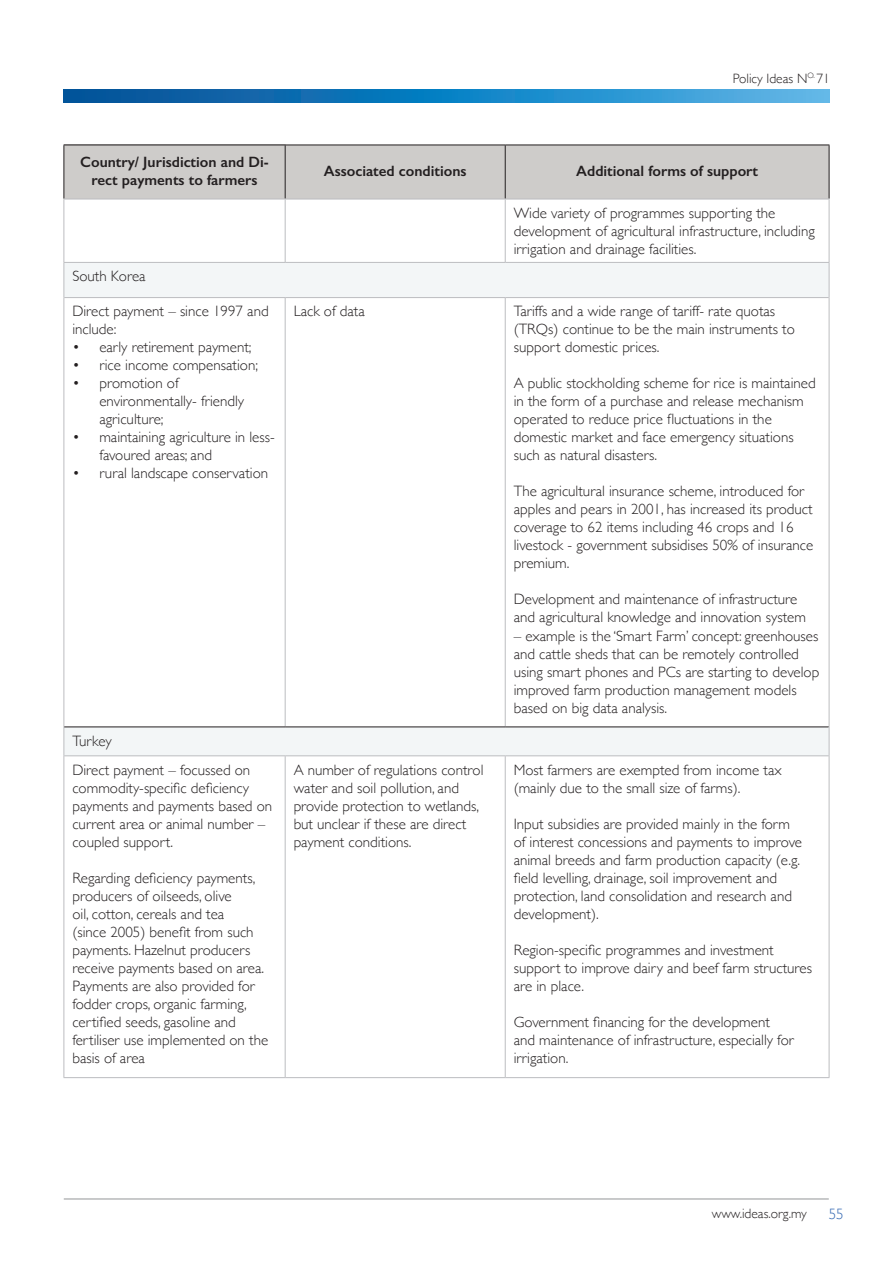
<style>
.page{position:relative;width:893px;height:1263px;background:#fff}
.page>*{position:absolute;margin:0;border:0;box-sizing:border-box;transform-origin:0 0}
.t1{font:300 15px/18px "Gill Sans";color:#231f20}
.t2{font:600 15px/18px "Gill Sans";color:#231f20;text-align:center}
.t3{font:300 15px "Gill Sans";color:#3267b2}
.t4{font:300 13.5px "Gill Sans";color:#231f20}
</style>
<div class="page">
<svg style="left:64px;top:89px;width:765px;height:14px;background:#1f81c0"></svg>
<hr style="left:64px;top:1198px;width:765px;height:1px;background:#939598">
<div style="left:64px;top:145px;width:221px;height:54px;background:#ceccca"></div>
<div style="left:286px;top:146px;width:543px;height:53px;background:#ceccca"></div>
<svg style="left:65px;top:263px;width:764px;height:492px"></svg>
<hr style="left:64px;top:298px;width:1px;height:429px;background:#bcbdc0">
<hr style="left:64px;top:756px;width:1px;height:321px;background:#bcbdc0">
<hr style="left:285px;top:298px;width:1px;height:428px;background:#bcbdc0">
<hr style="left:285px;top:756px;width:1px;height:321px;background:#bcbdc0">
<hr style="left:505px;top:298px;width:1px;height:428px;background:#bcbdc0">
<hr style="left:505px;top:756px;width:1px;height:321px;background:#bcbdc0">
<hr style="left:829px;top:298px;width:1px;height:429px;background:#bcbdc0">
<hr style="left:829px;top:756px;width:1px;height:321px;background:#bcbdc0">
<hr style="left:64px;top:1077px;width:221px;height:1px;background:#bcbdc0">
<hr style="left:285px;top:1077px;width:220px;height:1px;background:#bcbdc0">
<hr style="left:505px;top:1077px;width:324px;height:1px;background:#bcbdc0">
<hr style="left:64px;top:145px;width:221px;height:1px;background:#231f20">
<hr style="left:64px;top:145px;width:1px;height:54px;background:#231f20">
<hr style="left:285px;top:145px;width:1px;height:54px;background:#231f20">
<hr style="left:285px;top:145px;width:220px;height:1px;background:#231f20">
<hr style="left:505px;top:145px;width:1px;height:54px;background:#231f20">
<hr style="left:505px;top:145px;width:324px;height:1px;background:#231f20">
<hr style="left:829px;top:145px;width:1px;height:54px;background:#231f20">
<svg style="left:64px;top:727px;width:1px;height:28px"></svg>
<hr style="left:64px;top:726px;width:221px;height:1px;background:#231f20">
<hr style="left:285px;top:726px;width:220px;height:1px;background:#231f20">
<hr style="left:505px;top:726px;width:324px;height:1px;background:#231f20">
<svg style="left:829px;top:727px;width:1px;height:29px"></svg>
<hr style="left:64px;top:755px;width:221px;height:1px;background:#bcbdc0">
<hr style="left:285px;top:755px;width:220px;height:1px;background:#bcbdc0">
<hr style="left:505px;top:755px;width:324px;height:1px;background:#bcbdc0">
<hr style="left:64px;top:263px;width:1px;height:35px;background:#bcbdc0">
<hr style="left:829px;top:263px;width:1px;height:35px;background:#bcbdc0">
<hr style="left:64px;top:297px;width:221px;height:1px;background:#bcbdc0">
<hr style="left:285px;top:297px;width:220px;height:1px;background:#bcbdc0">
<hr style="left:505px;top:297px;width:324px;height:1px;background:#bcbdc0">
<hr style="left:64px;top:199px;width:1px;height:63px;background:#bcbdc0">
<hr style="left:64px;top:199px;width:221px;height:1px;background:#bcbdc0">
<hr style="left:285px;top:199px;width:220px;height:1px;background:#bcbdc0">
<hr style="left:505px;top:199px;width:324px;height:1px;background:#bcbdc0">
<hr style="left:285px;top:199px;width:1px;height:63px;background:#bcbdc0">
<hr style="left:505px;top:199px;width:1px;height:63px;background:#bcbdc0">
<hr style="left:829px;top:199px;width:1px;height:63px;background:#bcbdc0">
<hr style="left:64px;top:262px;width:221px;height:1px;background:#bcbdc0">
<hr style="left:285px;top:262px;width:220px;height:1px;background:#bcbdc0">
<hr style="left:505px;top:262px;width:324px;height:1px;background:#bcbdc0">
<p class="t4" style="left:733px;top:68px;width:98px">Policy Ideas N<sup>O.</sup> 71</p>
<p class="t2" style="left:80px;top:153px;width:190px">Country/ Jurisdiction and Di&shy;rect payments to farmers</p>
<p class="t2" style="left:324px;top:162px;width:144px">Associated conditions</p>
<p class="t2" style="left:576px;top:162px;width:183px">Additional forms of support</p>
<p class="t1" style="left:514px;top:203px;width:303px">Wide variety of programmes supporting the development of agricultural infrastructure, including irrigation and drainage facilities.</p>
<p class="t1" style="left:72px;top:267px;width:75px">South Korea</p>
<p class="t1" style="left:72px;top:302px;width:198px">Direct payment – since 1997 and include:</p>
<p class="t1" style="left:72px;top:338px;width:181px">• early retirement payment;</p>
<p class="t1" style="left:72px;top:356px;width:187px">• rice income compensation;</p>
<p class="t1" style="left:99px;top:374px;width:146px;text-indent:-27px">• promotion of environmentally- friendly agriculture;</p>
<p class="t1" style="left:99px;top:428px;width:177px;text-indent:-27px">• maintaining agriculture in less&shy;favoured areas; and</p>
<p class="t1" style="left:72px;top:464px;width:197px">• rural landscape conservation</p>
<p class="t1" style="left:294px;top:302px;width:73px">Lack of data</p>
<p class="t1" style="left:514px;top:302px;width:283px">Tariffs and a wide range of tariff- rate quotas (TRQs) continue to be the main instruments to support domestic prices.</p>
<p class="t1" style="left:514px;top:374px;width:303px">A public stockholding scheme for rice is maintained in the form of a purchase and release mechanism operated to reduce price fluctuations in the domestic market and face emergency situations such as natural disasters.</p>
<p class="t1" style="left:514px;top:482px;width:301px">The agricultural insurance scheme, introduced for apples and pears in 2001, has increased its product coverage to 62 items including 46 crops and 16 livestock - government subsidises 50% of insurance premium.</p>
<p class="t1" style="left:514px;top:590px;width:294px">Development and maintenance of infrastructure and agricultural knowledge and innovation system</p>
<p class="t1" style="left:514px;top:626px;width:307px">– example is the ‘Smart Farm’ concept: greenhouses and cattle sheds that can be remotely controlled using smart phones and PCs are starting to develop improved farm production management models based on big data analysis.</p>
<p class="t1" style="left:72px;top:731px;width:41px">Turkey</p>
<p class="t1" style="left:72px;top:760px;width:201px">Direct payment – focussed on commodity-specific deficiency payments and payments based on current area or animal number – coupled support.</p>
<p class="t1" style="left:72px;top:868px;width:197px">Regarding deficiency payments, producers of oilseeds, olive<br>oil, cotton, cereals and tea<br>(since 2005) benefit from such payments. Hazelnut producers receive payments based on area.<br>Payments are also provided for fodder crops, organic farming, certified seeds, gasoline and fertiliser use implemented on the basis of area</p>
<p class="t1" style="left:294px;top:760px;width:191px">A number of regulations control water and soil pollution, and provide protection to wetlands, but unclear if these are direct payment conditions.</p>
<p class="t1" style="left:514px;top:760px;width:269px">Most farmers are exempted from income tax (mainly due to the small size of farms).</p>
<p class="t1" style="left:514px;top:814px;width:290px">Input subsidies are provided mainly in the form of interest concessions and payments to improve animal breeds and farm production capacity (e.g. field levelling, drainage, soil improvement and protection, land consolidation and research and development).</p>
<p class="t1" style="left:514px;top:940px;width:300px">Region-specific programmes and investment support to improve dairy and beef farm structures are in place.</p>
<p class="t1" style="left:514px;top:1012px;width:282px">Government financing for the development and maintenance of infrastructure, especially for irrigation.</p>
<p class="t4" style="left:712px;top:1203px;width:97px">www.ideas.org.my</p>
<p class="t3" style="left:829px;top:1202px;width:16px">55</p>
</div>
